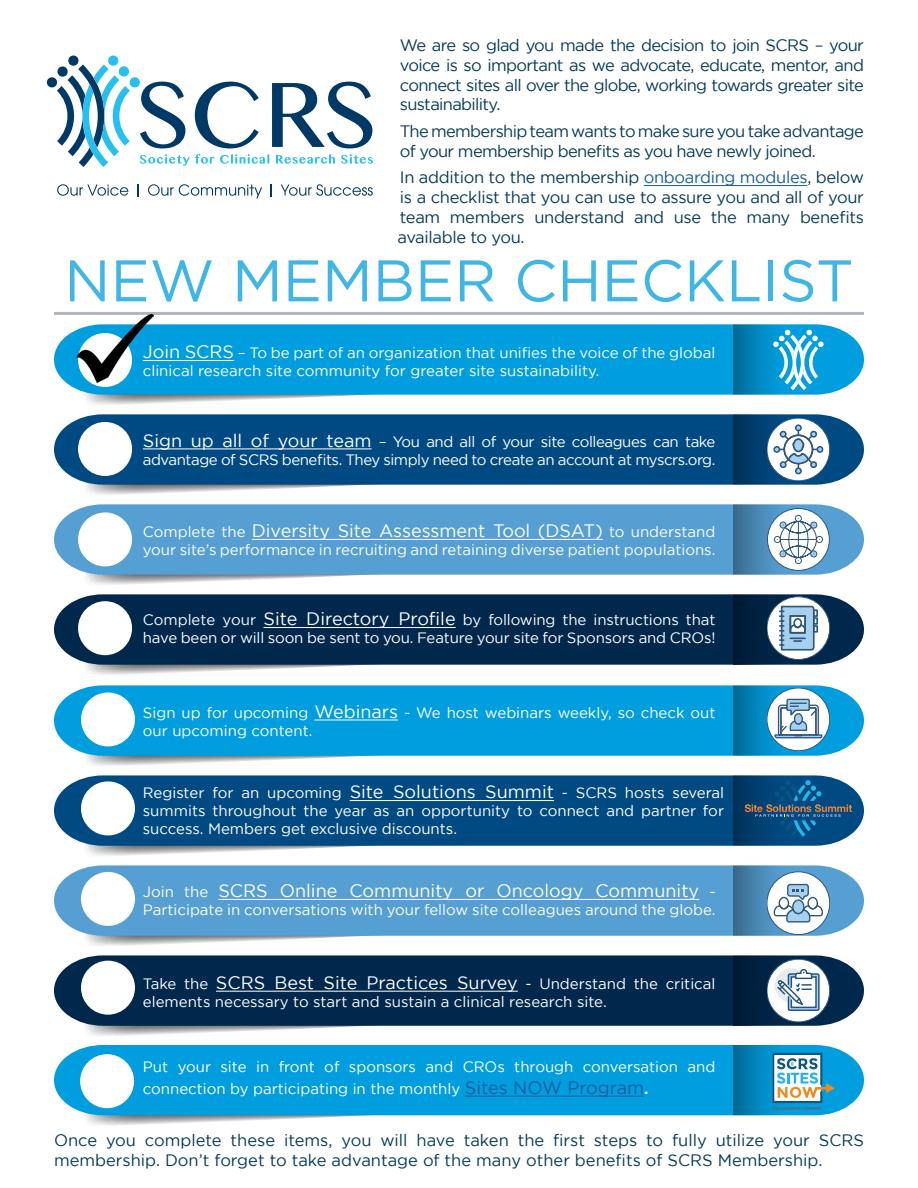
<style>
.page{position:relative;width:918px;height:1188px;background:#fff}
.page>*{position:absolute;margin:0;border:0;box-sizing:border-box;transform-origin:0 0}
.t1{font:58.5px "Gotham";color:#3fb6e6}
.t2{font:18px "Gotham";color:#fff}
.t3{font:16.5px/19.8px "Gotham";letter-spacing:-.02em;color:#063a5a;text-align:justify}
.t4{font:16.5px/19.8px "Gotham";color:#063a5a}
.t5{font:16.5px/19.8px "Gotham";letter-spacing:-.04em;color:#063a5a}
.t6{font:15px/18px "Gotham";color:#fff}
.t7{font:15px/18px "Gotham";letter-spacing:-.03em;color:#fff}
.s1{color:#175d9e}
.s2{font-size:18px}
.s3{font-size:15px}
.s4{font-size:18px;color:#175d9e}
.s5{font-weight:700}
</style>
<div class="page">
<svg style="left:57px;top:184px;width:71px;height:12px"></svg>
<svg style="left:138px;top:184px;width:1px;height:13px"></svg>
<svg style="left:148px;top:184px;width:114px;height:14px"></svg>
<svg style="left:271px;top:184px;width:1px;height:13px"></svg>
<svg style="left:281px;top:184px;width:92px;height:12px"></svg>
<svg style="left:47px;top:56px;width:326px;height:111px"></svg>
<svg style="left:86px;top:395px;width:272px;height:10px"></svg>
<div style="left:54px;top:324px;width:810px;height:71px;background:#009ede"></div>
<svg style="left:86px;top:485px;width:272px;height:10px"></svg>
<div style="left:54px;top:414px;width:810px;height:71px;background:#004a83"></div>
<svg style="left:86px;top:575px;width:272px;height:10px"></svg>
<div style="left:54px;top:504px;width:810px;height:71px;background:#569fd3"></div>
<svg style="left:86px;top:665px;width:273px;height:10px"></svg>
<div style="left:54px;top:594px;width:810px;height:71px;background:#00274c"></div>
<div style="left:78px;top:333px;width:54px;height:54px;background:#fff;border-radius:50%"></div>
<div style="left:78px;top:422px;width:54px;height:54px;background:#fff;border-radius:50%"></div>
<div style="left:78px;top:512px;width:54px;height:54px;background:#fff;border-radius:50%"></div>
<div style="left:78px;top:601px;width:54px;height:54px;background:#fff;border-radius:50%"></div>
<hr style="left:644px;top:185px;width:163px;height:1px;background:#175d9e">
<svg style="left:86px;top:756px;width:274px;height:10px"></svg>
<div style="left:54px;top:685px;width:810px;height:71px;background:#009ede"></div>
<svg style="left:86px;top:846px;width:274px;height:10px"></svg>
<div style="left:54px;top:775px;width:810px;height:71px;background:#004a83"></div>
<svg style="left:86px;top:936px;width:274px;height:10px"></svg>
<svg style="left:54px;top:865px;width:810px;height:71px;background:#5ca2d4"></svg>
<svg style="left:86px;top:1026px;width:274px;height:10px"></svg>
<div style="left:54px;top:955px;width:810px;height:71px;background:#00274c"></div>
<div style="left:81px;top:692px;width:54px;height:54px;background:#fff;border-radius:50%"></div>
<div style="left:81px;top:781px;width:54px;height:54px;background:#fff;border-radius:50%"></div>
<div style="left:81px;top:872px;width:54px;height:54px;background:#fff;border-radius:50%"></div>
<div style="left:81px;top:961px;width:54px;height:54px;background:#fff;border-radius:50%"></div>
<hr style="left:54px;top:312px;width:810px;height:3px;background:#b1b7c0">
<hr style="left:143px;top:360px;width:91px;height:1px;background:#fff">
<hr style="left:143px;top:449px;width:229px;height:1px;background:#fff">
<hr style="left:252px;top:539px;width:351px;height:1px;background:#fff">
<hr style="left:264px;top:627px;width:192px;height:1px;background:#fff">
<hr style="left:314px;top:720px;width:84px;height:1px;background:#fff">
<hr style="left:350px;top:800px;width:204px;height:1px;background:#fff">
<hr style="left:218px;top:899px;width:481px;height:1px;background:#fff">
<hr style="left:216px;top:991px;width:302px;height:1px;background:#fff">
<svg style="left:733px;top:504px;width:97px;height:71px"></svg>
<div style="left:767px;top:597px;width:63px;height:62px;background:#fff;border-radius:50%"></div>
<div style="left:813px;top:609px;width:5px;height:8px;border:2px solid #30567d"></div>
<div style="left:813px;top:617px;width:5px;height:8px;border:2px solid #30567d"></div>
<div style="left:813px;top:625px;width:5px;height:8px;border:2px solid #30567d"></div>
<svg style="left:733px;top:594px;width:82px;height:71px"></svg>
<svg style="left:767px;top:688px;width:63px;height:63px"></svg>
<svg style="left:733px;top:685px;width:90px;height:71px"></svg>
<svg style="left:767px;top:872px;width:63px;height:63px"></svg>
<svg style="left:733px;top:865px;width:91px;height:71px"></svg>
<svg style="left:733px;top:775px;width:119px;height:71px;background:#175480"></svg>
<svg style="left:733px;top:324px;width:91px;height:71px;background:#29a0d0"></svg>
<svg style="left:767px;top:959px;width:63px;height:63px"></svg>
<div style="left:788px;top:974px;width:31px;height:36px;background:#a6d2ef"></div>
<div style="left:788px;top:973px;width:32px;height:38px;border:1px solid #245183"></div>
<svg style="left:733px;top:955px;width:84px;height:71px"></svg>
<svg style="left:767px;top:418px;width:63px;height:63px"></svg>
<svg style="left:733px;top:414px;width:90px;height:71px"></svg>
<img style="left:77px;top:314px;width:76px;height:68px">
<svg style="left:86px;top:1115px;width:364px;height:11px"></svg>
<div style="left:54px;top:1045px;width:810px;height:70px;background:#009ede"></div>
<div style="left:80px;top:1054px;width:54px;height:54px;background:#fff;border-radius:50%"></div>
<hr style="left:465px;top:1096px;width:179px;height:1px;background:#175d9e">
<svg style="left:733px;top:1045px;width:102px;height:70px"></svg>
<p class="t3" style="left:400px;top:35px;width:466px">We are so glad you made the decision to join SCRS – your voice is so important as we advocate, educate, mentor, and connect sites all over the globe, working towards greater site sustainability.</p>
<p class="t5" style="left:400px;top:121px;width:466px">The membership team wants to make sure you take advantage of your membership benefits as you have newly joined.</p>
<p class="t3" style="left:397px;top:167px;width:468px">In addition to the membership <span class="s1">onboarding modules</span>, below is a checklist that you can use to assure you and all of your team members understand and use the many benefits available to you.</p>
<p class="t1" style="left:64px;top:248px;width:791px">NEW MEMBER CHECKLIST</p>
<p class="t6" style="left:143px;top:344px;width:574px"><span class="s2">Join SCRS</span> – To be part of an organization that unifies the voice of the global clinical research site community for greater site sustainability.</p>
<p class="t7" style="left:143px;top:432px;width:574px"><span class="s2">Sign up all of your team</span> – You and all of your site colleagues can take advantage of SCRS benefits. They simply need to create an account at myscrs.org.</p>
<p class="t2" style="left:143px;top:521px;width:574px"><span class="s3">Complete the</span> Diversity Site Assessment Tool (DSAT) <span class="s3">to understand</span></p>
<p class="t6" style="left:143px;top:540px;width:574px">your site’s performance in recruiting and retaining diverse patient populations.</p>
<p class="t6" style="left:143px;top:611px;width:574px">Complete your <span class="s2">Site Directory Profile</span> by following the instructions that have been or will soon be sent to you. Feature your site for Sponsors and CROs!</p>
<p class="t6" style="left:143px;top:703px;width:574px">Sign up for upcoming <span class="s2">Webinars</span> - We host webinars weekly, so check out our upcoming content.</p>
<p class="t6" style="left:143px;top:784px;width:583px;text-align:justify">Register for an upcoming <span class="s2">Site Solutions Summit</span> - SCRS hosts several summits throughout the year as an opportunity to connect and partner for success. Members get exclusive discounts.</p>
<p class="t2" style="left:143px;top:881px;width:574px"><span class="s3">Join the</span> SCRS Online Community or Oncology Community <span class="s3">-</span></p>
<p class="t6" style="left:143px;top:901px;width:574px">Participate in conversations with your fellow site colleagues around the globe.</p>
<p class="t6" style="left:143px;top:974px;width:574px">Take the <span class="s2">SCRS Best Site Practices Survey</span> - Understand the critical elements necessary to start and sustain a clinical research site.</p>
<p class="t6" style="left:143px;top:1056px;width:574px;line-height:21.6px">Put your site in front of sponsors and CROs through conversation and connection by participating in the monthly <span class="s4">Sites NOW Program</span><span class="s5">.</span></p>
<p class="t4" style="left:54px;top:1130px;width:812px">Once you complete these items, you will have taken the first steps to fully utilize your SCRS membership. Don’t forget to take advantage of the many other benefits of SCRS Membership.</p>
</div>
